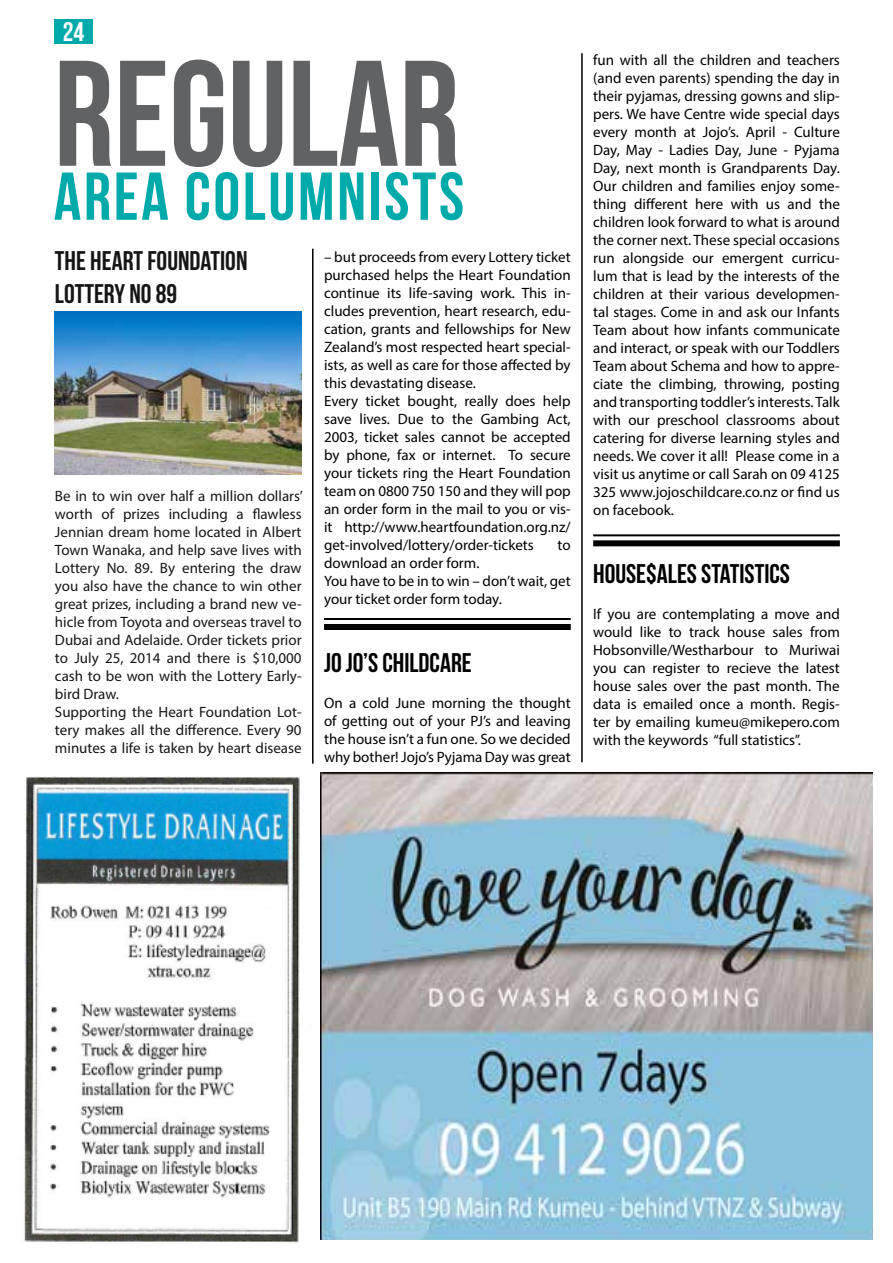
<style>
.page{position:relative;width:893px;height:1263px;background:#fff}
.page>*{position:absolute;margin:0;border:0;box-sizing:border-box;transform-origin:0 0}
.t1{font:150px "Bebas Neue";color:#616264}
.t2{font:67.5px "Bebas Neue";letter-spacing:.04em;color:#00aaab}
.t3{font:27px/32.4px "Bebas Neue";color:#000}
.t4{font:27px "Bebas Neue";color:#fff}
.t5{font:15px/18px "Myriad Pro";color:#000}
</style>
<div class="page">
<img style="left:24px;top:776px;width:300px;height:467px">
<div style="left:54px;top:19px;width:39px;height:25px;background:#00aaab"></div>
<hr style="left:312px;top:249px;width:2px;height:515px;background:#000">
<hr style="left:581px;top:53px;width:2px;height:709px;background:#000">
<hr style="left:324px;top:618px;width:247px;height:2px;background:#000">
<div style="left:324px;top:624px;width:247px;height:6px;background:#000"></div>
<img style="left:320px;top:772px;width:552px;height:467px">
<img style="left:55px;top:311px;width:247px;height:163px">
<hr style="left:593px;top:534px;width:247px;height:2px;background:#000">
<div style="left:593px;top:540px;width:247px;height:6px;background:#000"></div>
<h3 class="t4" style="left:63px;top:17px;width:23px">24</h3>
<h1 class="t1" style="left:54px;top:32px;width:407px">REGULAR</h1>
<h2 class="t2" style="left:54px;top:159px;width:412px">AREA COLUMNISTS</h2>
<h3 class="t3" style="left:55px;top:244px;width:194px">THE HEART FOUNDATION<br>LOTTERY NO 89</h3>
<p class="t5" style="left:324px;top:247px;width:248px">– but proceeds from every Lottery ticket purchased helps the Heart Foundation continue its life-saving work. This in&shy;cludes prevention, heart research, edu&shy;cation, grants and fellowships for New Zealand’s most respected heart special&shy;ists, as well as care for those affected by this devastating disease.<br>Every ticket bought, really does help save lives. Due to the Gambing Act, 2003, ticket sales cannot be accepted by phone, fax or internet. To secure your tickets ring the Heart Foundation team on 0800 750 150 and they will pop an order form in the mail to you or vis&shy;it http://www.heartfoundation.org.nz/ get-involved/lottery/order-tickets</p>
<p class="t5" style="left:55px;top:486px;width:249px">Be in to win over half a million dollars’ worth of prizes including a flawless Jennian dream home located in Albert Town Wanaka, and help save lives with Lottery No. 89. By entering the draw you also have the chance to win other great prizes, including a brand new ve&shy;hicle from Toyota and overseas travel to Dubai and Adelaide. Order tickets prior to July 25, 2014 and there is $10,000 cash to be won with the Lottery Early&shy;bird Draw.<br>Supporting the Heart Foundation Lot&shy;tery makes all the difference. Every 90 minutes a life is taken by heart disease</p>
<p class="t5" style="left:558px;top:535px;width:15px">to</p>
<p class="t5" style="left:324px;top:553px;width:248px">download an order form.<br>You have to be in to win – don’t wait, get your ticket order form today.</p>
<h3 class="t3" style="left:324px;top:646px;width:149px">JO JO’S CHILDCARE</h3>
<p class="t5" style="left:324px;top:694px;width:248px;text-align:justify">On a cold June morning the thought of getting out of your PJ’s and leaving the house isn’t a fun one. So we decided why bother! Jojo’s Pyjama Day was great</p>
<p class="t5" style="left:593px;top:50px;width:248px;text-align:justify">fun with all the children and teachers (and even parents) spending the day in their pyjamas, dressing gowns and slip&shy;pers. We have Centre wide special days every month at Jojo’s. April - Culture Day, May - Ladies Day, June - Pyjama Day, next month is Grandparents Day.<br>Our children and families enjoy some&shy;thing different here with us and the children look forward to what is around the corner next. These special occasions run alongside our emergent curricu&shy;lum that is lead by the interests of the children at their various developmen&shy;tal stages. Come in and ask our Infants Team about how infants communicate and interact, or speak with our Toddlers Team about Schema and how to appre&shy;ciate the climbing, throwing, posting and transporting toddler’s interests. Talk with our preschool classrooms about catering for diverse learning styles and needs. We cover it all! Please come in a visit us anytime or call Sarah on 09 4125<br>325 www.jojoschildcare.co.nz or find us on facebook.</p>
<h3 class="t3" style="left:593px;top:557px;width:198px">HOUSE$ALES STATISTICS</h3>
<p class="t5" style="left:593px;top:605px;width:248px;text-align:justify">If you are contemplating a move and would like to track house sales from Hobsonville/Westharbour to Muriwai you can register to recieve the latest house sales over the past month. The data is emailed once a month. Regis&shy;ter by emailing kumeu@mikepero.com with the keywords “full statistics”.</p>
</div>
